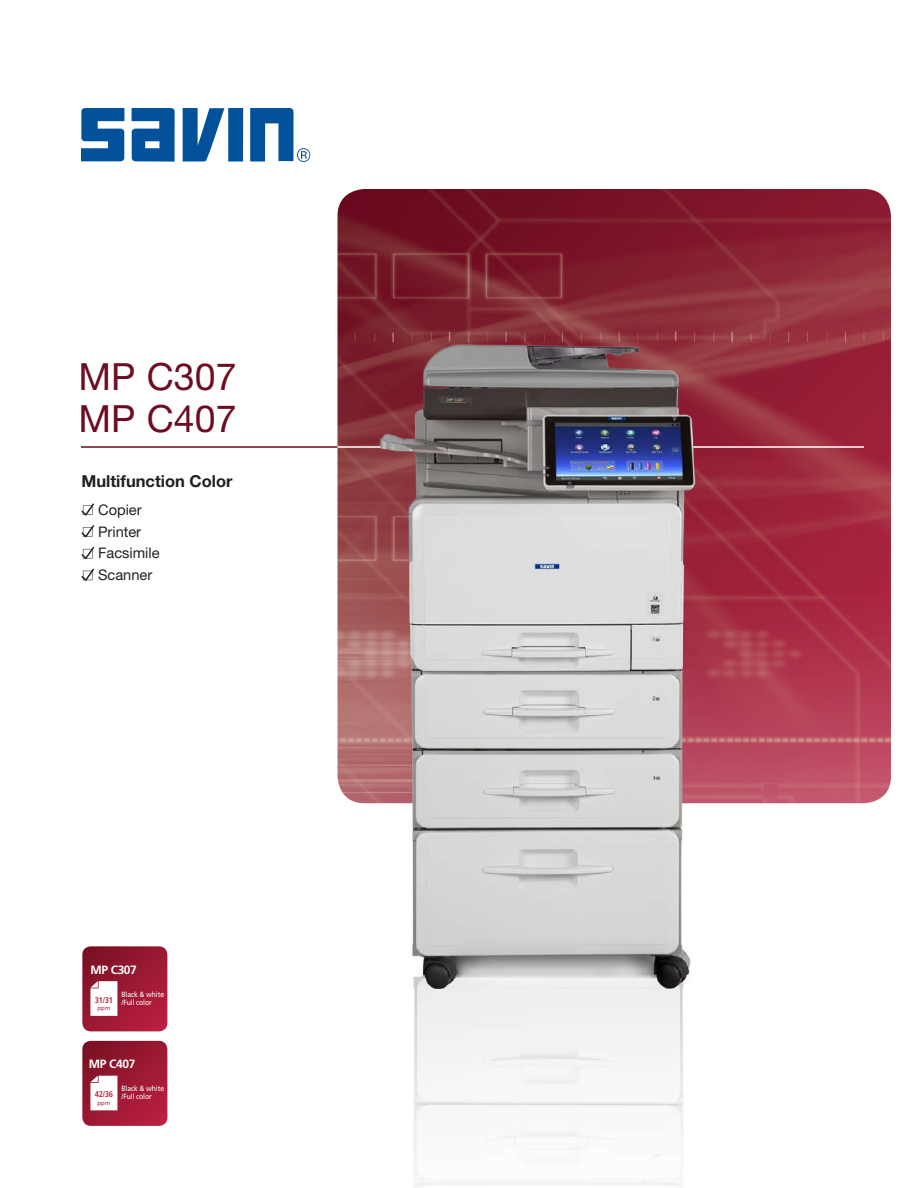
<style>
.page{position:relative;width:918px;height:1188px;background:#fff}
.page>*{position:absolute;margin:0;border:0;box-sizing:border-box;transform-origin:0 0}
.t1{font:37.5px "Helvetica Neue LT Std";color:#6e0c21}
.t2{font:37.5px "Helvetica Neue LT Std";color:#6d0b21}
.t3{font:700 16.5px "Helvetica Neue LT Std";color:#231f20}
.t4{font:14.7px/21.8px "Helvetica Neue LT Std";color:#231f20}
.t5{font:700 12px "Frutiger LT Std";letter-spacing:-.03em;color:#fff}
.t6{font:7.5px/8.2px "Frutiger LT Std";letter-spacing:-.015em;color:#fff;scale:.92 1}
.t7{font:6px "Frutiger LT Std";letter-spacing:.01em;color:#bf1d42}
</style>
<div class="page">
<svg style="left:82px;top:946px;width:85px;height:85px;background:#9c1a34"></svg>
<svg style="left:82px;top:1041px;width:85px;height:85px;background:#9c1a34"></svg>
<img style="left:338px;top:189px;width:553px;height:96px">
<hr style="left:81px;top:446px;width:257px;height:2px;background:#6c0b20">
<svg style="left:81px;top:108px;width:44px;height:54px;background:#3374ae"></svg>
<svg style="left:183px;top:108px;width:41px;height:54px"></svg>
<div style="left:228px;top:108px;width:15px;height:54px;background:#01529b"></div>
<svg style="left:131px;top:108px;width:44px;height:54px;background:#2b6eab"></svg>
<svg style="left:250px;top:108px;width:60px;height:54px"></svg>
<img style="left:260px;top:285px;width:631px;height:903px">
<svg style="left:90px;top:1076px;width:27px;height:34px"></svg>
<svg style="left:90px;top:981px;width:27px;height:35px"></svg>
<svg style="left:81px;top:503px;width:13px;height:13px"></svg>
<svg style="left:81px;top:525px;width:13px;height:12px"></svg>
<svg style="left:81px;top:547px;width:13px;height:12px"></svg>
<svg style="left:81px;top:569px;width:13px;height:12px"></svg>
<h1 class="t1" style="left:78px;top:354px;width:160px">MP C307</h1>
<h1 class="t2" style="left:78px;top:396px;width:160px">MP C407</h1>
<h2 class="t3" style="left:81px;top:470px;width:153px">Multifunction Color</h2>
<h3 class="t4" style="left:98px;top:499px;width:63px">Copier<br>Printer<br>Facsimile<br>Scanner</h3>
<h3 class="t5" style="left:90px;top:963px;width:48px">MP C307</h3>
<p class="t6" style="left:95px;top:990px;width:77px;text-indent:27px">Black &amp; white<br><sup>31/31</sup> /Full color</p>
<p class="t7" style="left:98px;top:1005px;width:14px">ppm</p>
<h3 class="t5" style="left:89px;top:1057px;width:48px">MP C407</h3>
<p class="t6" style="left:95px;top:1084px;width:77px;text-indent:27px">Black &amp; white<br><sup>42/36</sup> /Full color</p>
<p class="t7" style="left:98px;top:1099px;width:14px">ppm</p>
</div>
